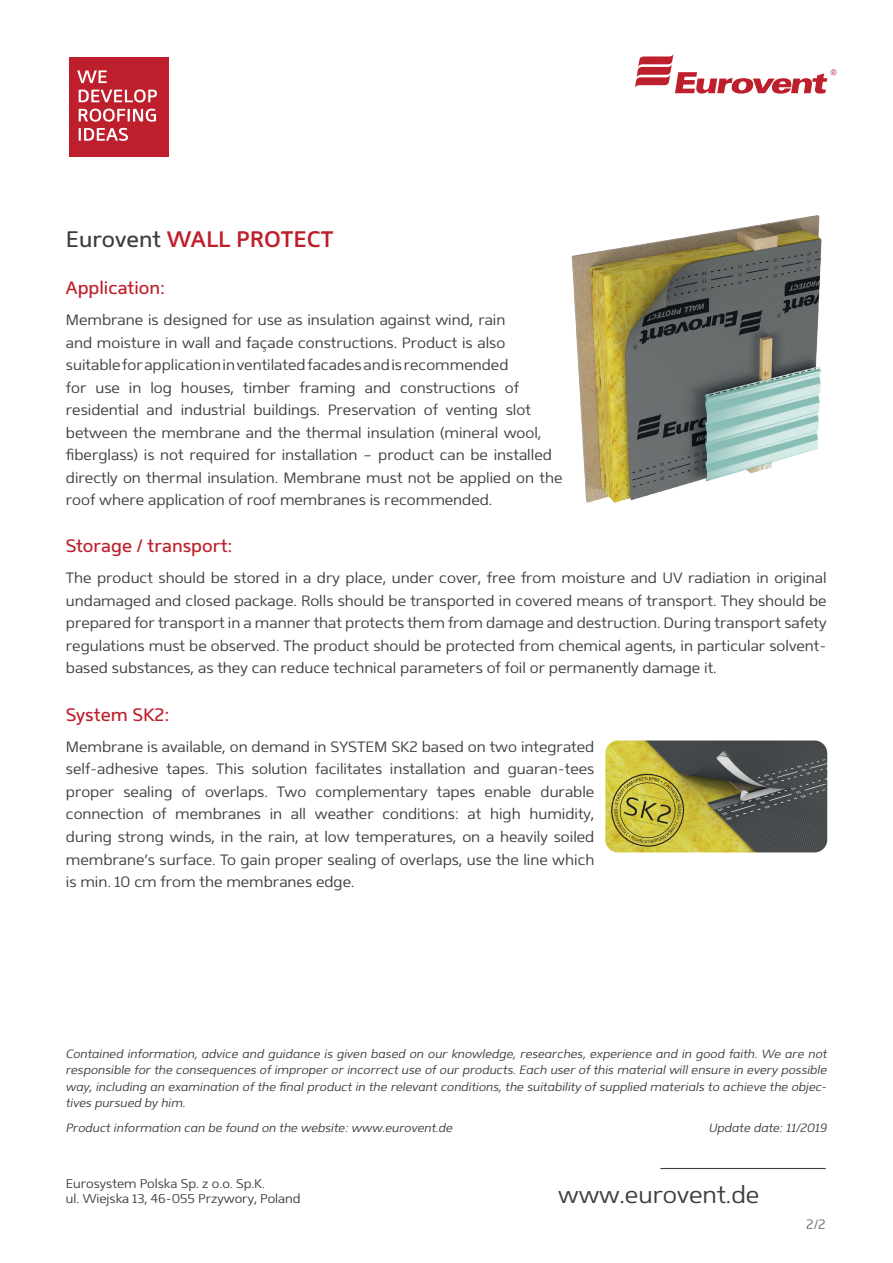
<style>
.page{position:relative;width:893px;height:1263px;background:#fff}
.page>*{position:absolute;margin:0;border:0;box-sizing:border-box;transform-origin:0 0}
.t1{font:300 24px "Mentone";color:#3e3e3f}
.t2{font:600 22.5px "Mentone";color:#be1f2c}
.t3{font:18px "Mentone";color:#be1f2c}
.t4{font:300 15px/22.5px "Mentone";color:#3e3e3f;text-align:justify}
.t5{font:300 13.5px "Mentone";color:#6c6d70}
.t6{font:300 12.75px/15.3px "Mentone";color:#3e3e3f}
.t7{font:italic 300 12px/16.5px "Mentone";color:#3e3e3f;text-align:justify}
.s1{font-weight:400;color:#3e3e3f}
</style>
<div class="page">
<svg style="left:69px;top:57px;width:100px;height:100px;background:#c63b47"></svg>
<svg style="left:635px;top:54px;width:201px;height:40px"></svg>
<hr style="left:660px;top:1168px;width:166px;height:1px;background:#3e3e3f">
<img style="left:571px;top:215px;width:251px;height:288px">
<img style="left:605px;top:740px;width:222px;height:112px">
<svg style="left:609px;top:771px;width:77px;height:78px;background:#baaf3e"></svg>
<h2 class="t2" style="left:66px;top:225px;width:269px"><span class="s1">Eurovent</span> WALL PROTECT</h2>
<p class="t3" style="left:66px;top:277px;width:101px">Application:</p>
<p class="t4" style="left:66px;top:309px;width:498px;text-align:left">Membrane is designed for use as insulation against wind, rain<br>and moisture in wall and façade constructions. Product is also suitable for application in ventilated facades and is recommended<br>for use in log houses, timber framing and constructions of residential and industrial buildings. Preservation of venting slot between the membrane and the thermal insulation (mineral wool, fiberglass) is not required for installation – product can be installed directly on thermal insulation. Membrane must not be applied on the roof where application of roof membranes is recommended.</p>
<p class="t3" style="left:66px;top:535px;width:168px">Storage / transport:</p>
<p class="t4" style="left:66px;top:566px;width:762px">The product should be stored in a dry place, under cover, free from moisture and UV radiation in original undamaged and closed package. Rolls should be transported in covered means of transport. They should be prepared for transport in a manner that protects them from damage and destruction. During transport safety regulations must be observed. The product should be protected from chemical agents, in particular solvent&shy;based substances, as they can reduce technical parameters of foil or permanently damage it.</p>
<p class="t3" style="left:66px;top:704px;width:105px">System SK2:</p>
<p class="t4" style="left:66px;top:735px;width:530px">Membrane is available, on demand in SYSTEM SK2 based on two integrated self-adhesive tapes. This solution facilitates installation and guaran-tees proper sealing of overlaps. Two complementary tapes enable durable connection of membranes in all weather conditions: at high humidity, during strong winds, in the rain, at low temperatures, on a heavily soiled membrane’s surface. To gain proper sealing of overlaps, use the line which is min. 10 cm from the membranes edge.</p>
<p class="t7" style="left:66px;top:1045px;width:763px">Contained information, advice and guidance is given based on our knowledge, researches, experience and in good faith. We are not responsible for the consequences of improper or incorrect use of our products. Each user of this material will ensure in every possible way, including an examination of the final product in the relevant conditions, the suitability of supplied materials to achieve the objec&shy;tives pursued by him.</p>
<p class="t7" style="left:66px;top:1120px;width:388px">Product information can be found on the website: www.eurovent.de</p>
<p class="t7" style="left:709px;top:1120px;width:120px">Update date: 11/2019</p>
<p class="t6" style="left:66px;top:1176px;width:236px">Eurosystem Polska Sp. z o.o. Sp.K.<br>ul. Wiejska 13, 46-055 Przywory, Poland</p>
<h1 class="t1" style="left:558px;top:1181px;width:203px">www.eurovent.de</h1>
<p class="t5" style="left:806px;top:1216px;width:21px">2/2</p>
</div>
